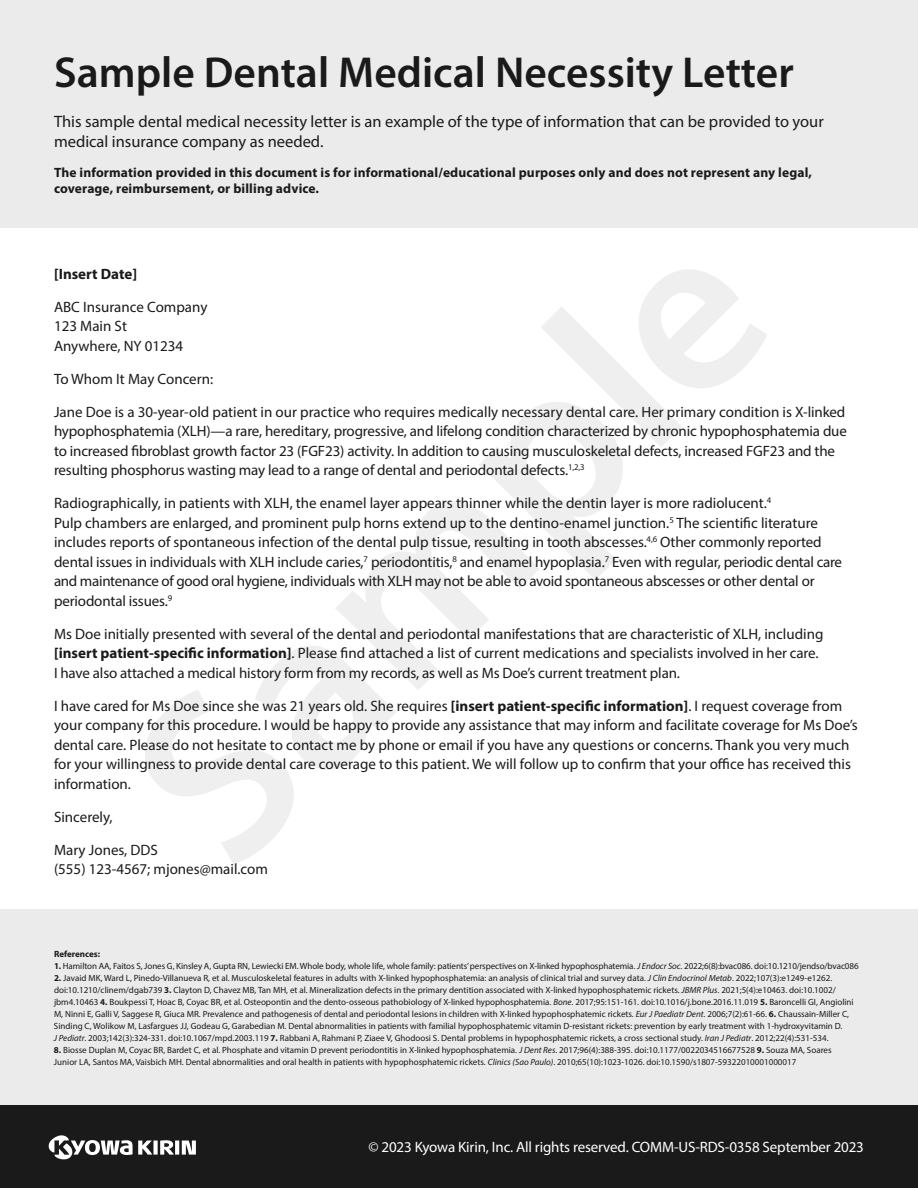
<style>
.page{position:relative;width:918px;height:1188px;background:#fff}
.page>*{position:absolute;margin:0;border:0;box-sizing:border-box;transform-origin:0 0}
.t1{font:600 43.5px "Myriad Pro";color:#1a1a1a}
.t2{font:16.5px/19.8px "Myriad Pro";color:#1a1a1a}
.t3{font:15px/19.5px "Myriad Pro";letter-spacing:-.005em;color:#1a1a1a}
.t4{font:15px "Myriad Pro";letter-spacing:-.01em;color:#fff}
.t5{font:700 15px "Myriad Pro";color:#1a1a1a}
.t6{font:700 13.5px/16.5px "Myriad Pro";letter-spacing:.01em;color:#1a1a1a}
.t7{font:9px/12px "Myriad Pro";color:#1a1a1a}
.t8{font:700 9px "Myriad Pro";color:#1a1a1a}
.s1{font-weight:700}
.s2{font-style:italic}
</style>
<div class="page">
<svg style="left:145px;top:270px;width:622px;height:594px"></svg>
<div style="left:0;top:0;width:918px;height:227px;background:#ebebeb"></div>
<div style="left:0;top:909px;width:918px;height:197px;background:#ebebeb"></div>
<div style="left:0;top:1106px;width:918px;height:82px;background:#1a1a1a"></div>
<svg style="left:48px;top:1135px;width:104px;height:25px"></svg>
<div style="left:153px;top:1141px;width:5px;height:14px;background:#fff"></div>
<svg style="left:175px;top:1141px;width:4px;height:14px"></svg>
<svg style="left:160px;top:1140px;width:14px;height:15px"></svg>
<svg style="left:182px;top:1141px;width:14px;height:14px"></svg>
<p class="t1" style="left:54px;top:44px;width:741px">Sample Dental Medical Necessity Letter</p>
<p class="t2" style="left:54px;top:111px;width:771px">This sample dental medical necessity letter is an example of the type of information that can be provided to your medical insurance company as needed.</p>
<p class="t6" style="left:54px;top:164px;width:759px">The information provided in this document is for informational/educational purposes only and does not represent any legal, coverage, reimbursement, or billing advice.</p>
<p class="t5" style="left:54px;top:264px;width:85px">[Insert Date]</p>
<p class="t3" style="left:54px;top:297px;width:155px">ABC Insurance Company<br>123 Main St<br>Anywhere, NY 01234</p>
<p class="t3" style="left:54px;top:369px;width:161px">To Whom It May Concern:</p>
<p class="t3" style="left:54px;top:402px;width:794px">Jane Doe is a 30-year-old patient in our practice who requires medically necessary dental care. Her primary condition is X-linked hypophosphatemia (XLH)—a rare, hereditary, progressive, and lifelong condition characterized by chronic hypophosphatemia due to increased fibroblast growth factor 23 (FGF23) activity. In addition to causing musculoskeletal defects, increased FGF23 and the resulting phosphorus wasting may lead to a range of dental and periodontal defects.<sup>1,2,3</sup></p>
<p class="t3" style="left:54px;top:493px;width:790px">Radiographically, in patients with XLH, the enamel layer appears thinner while the dentin layer is more radiolucent.<sup>4<br></sup>Pulp chambers are enlarged, and prominent pulp horns extend up to the dentino-enamel junction.<sup>5</sup> The scientific literature includes reports of spontaneous infection of the dental pulp tissue, resulting in tooth abscesses.<sup>4,6</sup> Other commonly reported dental issues in individuals with XLH include caries,<sup>7</sup> periodontitis,<sup>8</sup> and enamel hypoplasia.<sup>7</sup> Even with regular, periodic dental care and maintenance of good oral hygiene, individuals with XLH may not be able to avoid spontaneous abscesses or other dental or periodontal issues.<sup>9</sup></p>
<p class="t3" style="left:54px;top:624px;width:771px">Ms Doe initially presented with several of the dental and periodontal manifestations that are characteristic of XLH, including <span class="s1">[insert patient-specific information]</span>. Please find attached a list of current medications and specialists involved in her care.<br>I have also attached a medical history form from my records, as well as Ms Doe’s current treatment plan.</p>
<p class="t3" style="left:54px;top:696px;width:805px">I have cared for Ms Doe since she was 21 years old. She requires <span class="s1">[insert patient-specific information]</span>. I request coverage from your company for this procedure. I would be happy to provide any assistance that may inform and facilitate coverage for Ms Doe’s dental care. Please do not hesitate to contact me by phone or email if you have any questions or concerns. Thank you very much for your willingness to provide dental care coverage to this patient. We will follow up to confirm that your office has received this information.</p>
<p class="t3" style="left:54px;top:807px;width:60px">Sincerely,</p>
<p class="t3" style="left:54px;top:840px;width:215px">Mary Jones, DDS<br>(555) 123-4567; mjones@mail.com</p>
<p class="t8" style="left:54px;top:948px;width:48px">References:</p>
<p class="t7" style="left:54px;top:960px;width:806px"><span class="s1">1.</span> Hamilton AA, Faitos S, Jones G, Kinsley A, Gupta RN, Lewiecki EM. Whole body, whole life, whole family: patients’ perspectives on X-linked hypophosphatemia. <span class="s2">J Endocr Soc</span>. 2022;6(8):bvac086. doi:10.1210/jendso/bvac086</p>
<p class="t7" style="left:54px;top:972px;width:801px"><span class="s1">2.</span> Javaid MK, Ward L, Pinedo-Villanueva R, et al. Musculoskeletal features in adults with X-linked hypophosphatemia: an analysis of clinical trial and survey data. <span class="s2">J Clin Endocrinol Metab</span>. 2022;107(3):e1249-e1262. doi:10.1210/clinem/dgab739 <span class="s1">3.</span> Clayton D, Chavez MB, Tan MH, et al. Mineralization defects in the primary dentition associated with X‐linked hypophosphatemic rickets. <span class="s2">JBMR Plus</span>. 2021;5(4):e10463. doi:10.1002/ jbm4.10463 <span class="s1">4.</span> Boukpessi T, Hoac B, Coyac BR, et al. Osteopontin and the dento-osseous pathobiology of X-linked hypophosphatemia. <span class="s2">Bone</span>. 2017;95:151-161. doi:10.1016/j.bone.2016.11.019 <span class="s1">5.</span> Baroncelli GI, Angiolini M, Ninni E, Galli V, Saggese R, Giuca MR. Prevalence and pathogenesis of dental and periodontal lesions in children with X-linked hypophosphatemic rickets. <span class="s2">Eur J Paediatr Dent</span>. 2006;7(2):61-66. <span class="s1">6.</span> Chaussain-Miller C, Sinding C, Wolikow M, Lasfargues JJ, Godeau G, Garabedian M. Dental abnormalities in patients with familial hypophosphatemic vitamin D-resistant rickets: prevention by early treatment with 1-hydroxyvitamin D.<br><span class="s2">J Pediatr</span>. 2003;142(3):324-331. doi:10.1067/mpd.2003.119 <span class="s1">7.</span> Rabbani A, Rahmani P, Ziaee V, Ghodoosi S. Dental problems in hypophosphatemic rickets, a cross sectional study. <span class="s2">Iran J Pediatr</span>. 2012;22(4):531-534.</p>
<p class="t7" style="left:54px;top:1044px;width:779px"><span class="s1">8.</span> Biosse Duplan M, Coyac BR, Bardet C, et al. Phosphate and vitamin D prevent periodontitis in X-linked hypophosphatemia. <span class="s2">J Dent Res</span>. 2017;96(4):388-395. doi:10.1177/0022034516677528 <span class="s1">9.</span> Souza MA, Soares<br>Junior LA, Santos MA, Vaisbich MH. Dental abnormalities and oral health in patients with hypophosphatemic rickets. <span class="s2">Clinics (Sao Paulo)</span>. 2010;65(10):1023-1026. doi:10.1590/s1807-59322010001000017</p>
<p class="t4" style="left:368px;top:1138px;width:497px">© 2023 Kyowa Kirin, Inc. All rights reserved. COMM-US-RDS-0358 September 2023</p>
</div>
